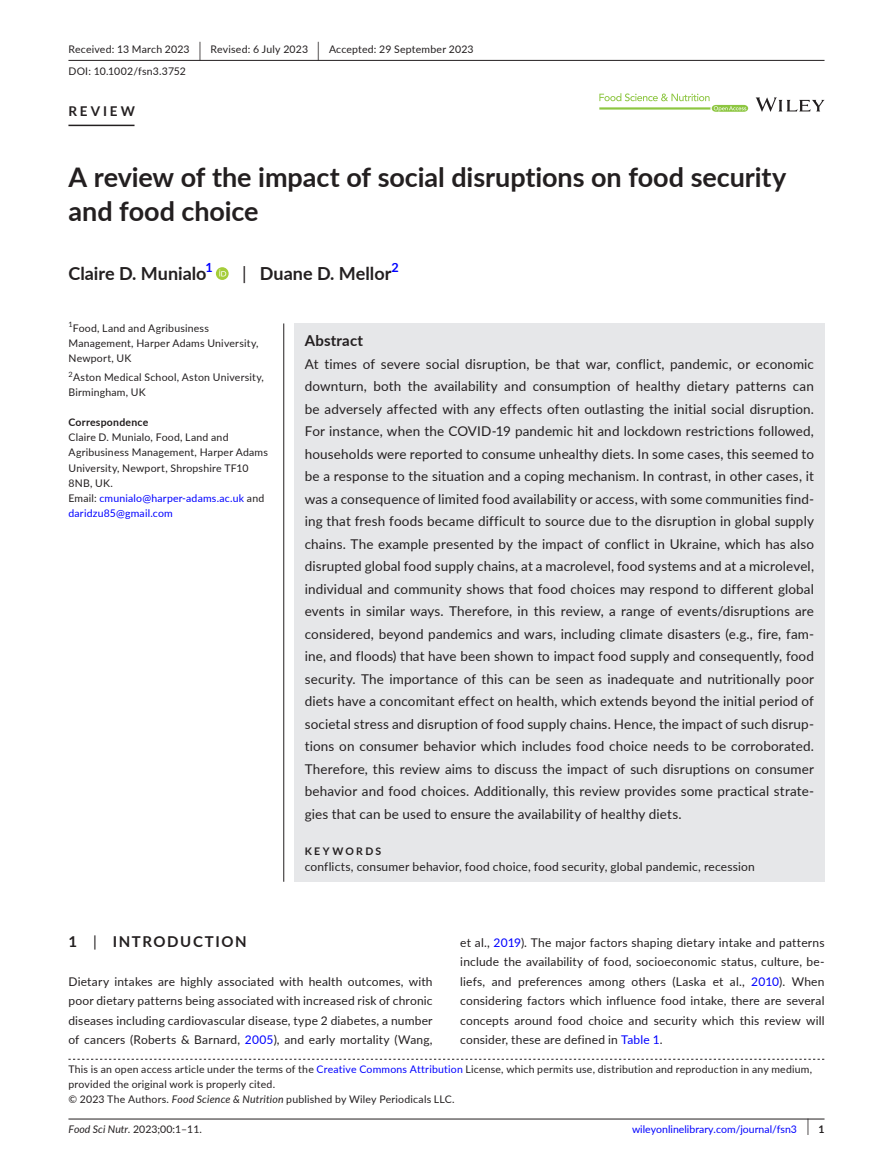
<style>
.page{position:relative;width:893px;height:1174px;background:#fff}
.page>*{position:absolute;margin:0;border:0;box-sizing:border-box;transform-origin:0 0}
.t1{font:700 27px/34.5px "Lato";letter-spacing:-.005em;color:#231f20}
.t2{font:700 18px "Lato";color:#231f20}
.t3{font:700 15px "Lato";letter-spacing:.1em;color:#231f20}
.t4{font:700 15px "Lato";letter-spacing:.015em;color:#231f20}
.t5{font:13.5px/22.5px "Lato";letter-spacing:.01em;color:#231f20;text-align:justify}
.t6{font:700 13.5px "Lato";letter-spacing:.215em;color:#231f20}
.t7{font:700 12.6px "Lato";color:#00f}
.t8{font:12px/19.5px "Lato";letter-spacing:.015em;color:#231f20;text-align:justify}
.t9{font:10.5px/15px "Lato";letter-spacing:.02em;color:#231f20}
.t10{font:10.5px "Lato";color:#00f}
.t11{font:700 10.5px "Lato";letter-spacing:.02em;color:#231f20}
.t12{font:700 10.5px "Lato";letter-spacing:.22em;color:#231f20}
.t13{font:7.35px "Lato";color:#231f20}
.s1{font-size:19.65px}
.s2{font-weight:400}
.s3{color:#00f}
.s4{font-style:italic}
.s5{font-size:17.4px;color:#231f20}
.s6{font-weight:700;color:#231f20}
</style>
<div class="page">
<hr style="left:68px;top:1118px;width:756px;height:1px;background:#231f20">
<svg style="left:756px;top:97px;width:68px;height:15px"></svg>
<svg style="left:599px;top:93px;width:149px;height:19px"></svg>
<hr style="left:68px;top:60px;width:756px;height:1px;background:#231f20">
<hr style="left:68px;top:125px;width:67px;height:1px;background:#231f20">
<svg style="left:216px;top:267px;width:13px;height:13px"></svg>
<svg style="left:219px;top:269px;width:7px;height:7px"></svg>
<svg style="left:68px;top:1058px;width:756px;height:1px"></svg>
<div style="left:294px;top:323px;width:530px;height:558px;background:#e6e7e9"></div>
<hr style="left:283px;top:323px;width:1px;height:558px;background:#231f20">
<p class="t9" style="left:68px;top:38px;width:407px;line-height:21.8px">Received: 13 March 2023 <span class="s1">|</span> Revised: 6 July 2023 <span class="s1">|</span> Accepted: 29 September 2023<br>DOI: 10.1002/fsn3.3752</p>
<p class="t6" style="left:68px;top:101px;width:68px">REVIEW</p>
<h1 class="t1" style="left:68px;top:159px;width:719px">A review of the impact of social disruptions on food security and food choice</h1>
<h2 class="t2" style="left:68px;top:260px;width:140px">Claire D. Munialo</h2>
<p class="t7" style="left:206px;top:258px;width:9px">1</p>
<h2 class="t2" style="left:242px;top:260px;width:151px"><span class="s2">|</span> Duane D. Mellor</h2>
<p class="t7" style="left:392px;top:258px;width:9px">2</p>
<p class="t13" style="left:68px;top:319px;width:6px">1</p>
<p class="t9" style="left:68px;top:320px;width:191px;text-indent:4px">Food, Land and Agribusiness<br>Management, Harper Adams University,<br>Newport, UK</p>
<p class="t13" style="left:68px;top:369px;width:6px">2</p>
<p class="t9" style="left:68px;top:370px;width:197px;text-indent:5px">Aston Medical School, Aston University,<br>Birmingham, UK</p>
<p class="t11" style="left:68px;top:415px;width:81px">Correspondence</p>
<p class="t9" style="left:68px;top:430px;width:201px">Claire D. Munialo, Food, Land and<br>Agribusiness Management, Harper Adams<br>University, Newport, Shropshire TF10<br>8NB, UK.<br>Email: <span class="s3">cmunialo@harper-adams.ac.uk</span> and <span class="s3">daridzu85@gmail.com</span></p>
<p class="t4" style="left:305px;top:329px;width:60px">Abstract</p>
<p class="t5" style="left:305px;top:352px;width:511px">At times of severe social disruption, be that war, conflict, pandemic, or economic downturn, both the availability and consumption of healthy dietary patterns can be adversely affected with any effects often outlasting the initial social disruption.<br>For instance, when the COVID-19 pandemic hit and lockdown restrictions followed, households were reported to consume unhealthy diets. In some cases, this seemed to be a response to the situation and a coping mechanism. In contrast, in other cases, it was a consequence of limited food availability or access, with some communities find&shy;ing that fresh foods became difficult to source due to the disruption in global supply chains. The example presented by the impact of conflict in Ukraine, which has also disrupted global food supply chains, at a macrolevel, food systems and at a microlevel, individual and community shows that food choices may respond to different global events in similar ways. Therefore, in this review, a range of events/disruptions are considered, beyond pandemics and wars, including climate disasters (e.g., fire, fam&shy;ine, and floods) that have been shown to impact food supply and consequently, food security. The importance of this can be seen as inadequate and nutritionally poor diets have a concomitant effect on health, which extends beyond the initial period of societal stress and disruption of food supply chains. Hence, the impact of such disrup&shy;tions on consumer behavior which includes food choice needs to be corroborated.<br>Therefore, this review aims to discuss the impact of such disruptions on consumer behavior and food choices. Additionally, this review provides some practical strate&shy;gies that can be used to ensure the availability of healthy diets.</p>
<p class="t12" style="left:305px;top:843px;width:78px">KEYWORDS</p>
<p class="t8" style="left:305px;top:856px;width:452px">conflicts, consumer behavior, food choice, food security, global pandemic, recession</p>
<p class="t3" style="left:68px;top:930px;width:180px">1 <span class="s2">|</span> INTRODUCTION</p>
<p class="t8" style="left:68px;top:971px;width:366px">Dietary intakes are highly associated with health outcomes, with poor dietary patterns being associated with increased risk of chronic diseases including cardiovascular disease, type 2 diabetes, a number of cancers (Roberts &amp; Barnard, <span class="s3">2005</span>), and early mortality (Wang,</p>
<p class="t8" style="left:460px;top:932px;width:366px">et al., <span class="s3">2019</span>). The major factors shaping dietary intake and patterns include the availability of food, socioeconomic status, culture, be&shy;liefs, and preferences among others (Laska et al., <span class="s3">2010</span>). When considering factors which influence food intake, there are several concepts around food choice and security which this review will consider, these are defined in <span class="s3">Table 1</span>.</p>
<p class="t9" style="left:68px;top:1061px;width:745px">This is an open access article under the terms of the <span class="s3">Creative Commons Attribution</span> License, which permits use, distribution and reproduction in any medium, provided the original work is properly cited.<br>© 2023 The Authors. <span class="s4">Food Science &amp; Nutrition</span> published by Wiley Periodicals LLC.</p>
<p class="t9" style="left:68px;top:1121px;width:135px"><span class="s4">Food Sci Nutr.</span> 2023;00:1–11.</p>
<p class="t10" style="left:632px;top:1121px;width:194px">wileyonlinelibrary.com/journal/fsn3 <span class="s5">|</span> <span class="s6">1</span></p>
</div>
